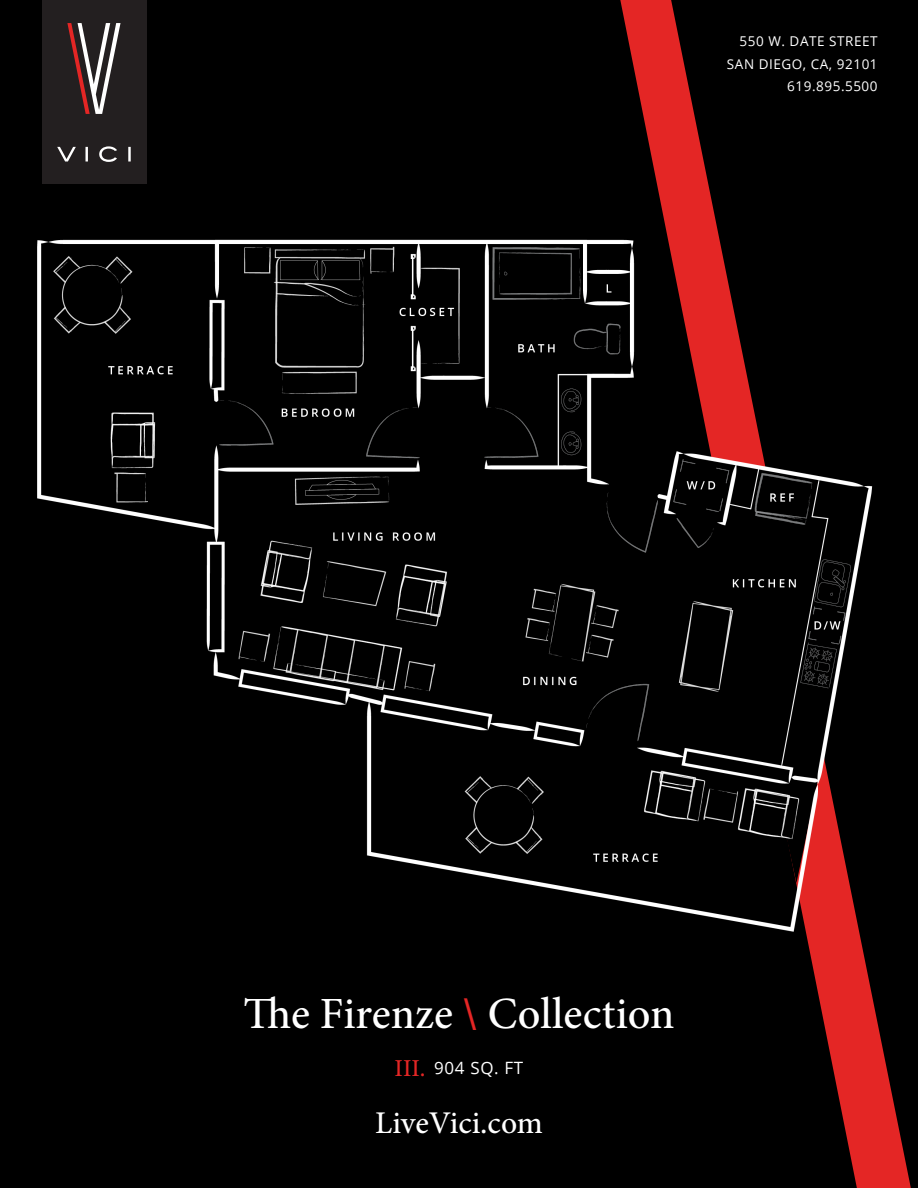
<style>
.page{position:relative;width:918px;height:1188px;background:#000}
.page>*{position:absolute;margin:0;border:0;box-sizing:border-box;transform-origin:0 0}
.t1{font:500 44.7px "Minion Pro";color:#fff}
.t2{font:500 31.65px "Minion Pro";color:#fff}
.t3{font:500 24.3px "Minion Pro";color:#e42625}
.t4{font:16.95px "Open Sans";letter-spacing:.04em;color:#fff}
.t5{font:13.5px/22.5px "Open Sans";letter-spacing:.04em;color:#fff;text-align:right}
.s1{font-weight:700;color:#e42625}
</style>
<div class="page">
<div style="left:42px;top:0;width:105px;height:184px;background:#231f20"></div>
<svg style="left:67px;top:23px;width:54px;height:91px"></svg>
<svg style="left:57px;top:146px;width:74px;height:16px"></svg>
<svg style="left:620px;top:0;width:291px;height:1188px"></svg>
<img style="left:37px;top:202px;width:874px;height:769px">
<p class="t5" style="left:727px;top:30px;width:152px">550 W. DATE STREET<br>SAN DIEGO, CA, 92101<br>619.895.5500</p>
<p class="t1" style="left:243px;top:984px;width:433px">The Firenze <span class="s1">\</span> Collection</p>
<p class="t3" style="left:395px;top:1052px;width:33px">III.</p>
<p class="t4" style="left:434px;top:1056px;width:91px">904 SQ. FT</p>
<h2 class="t2" style="left:375px;top:1102px;width:169px">LiveVici.com</h2>
</div>
